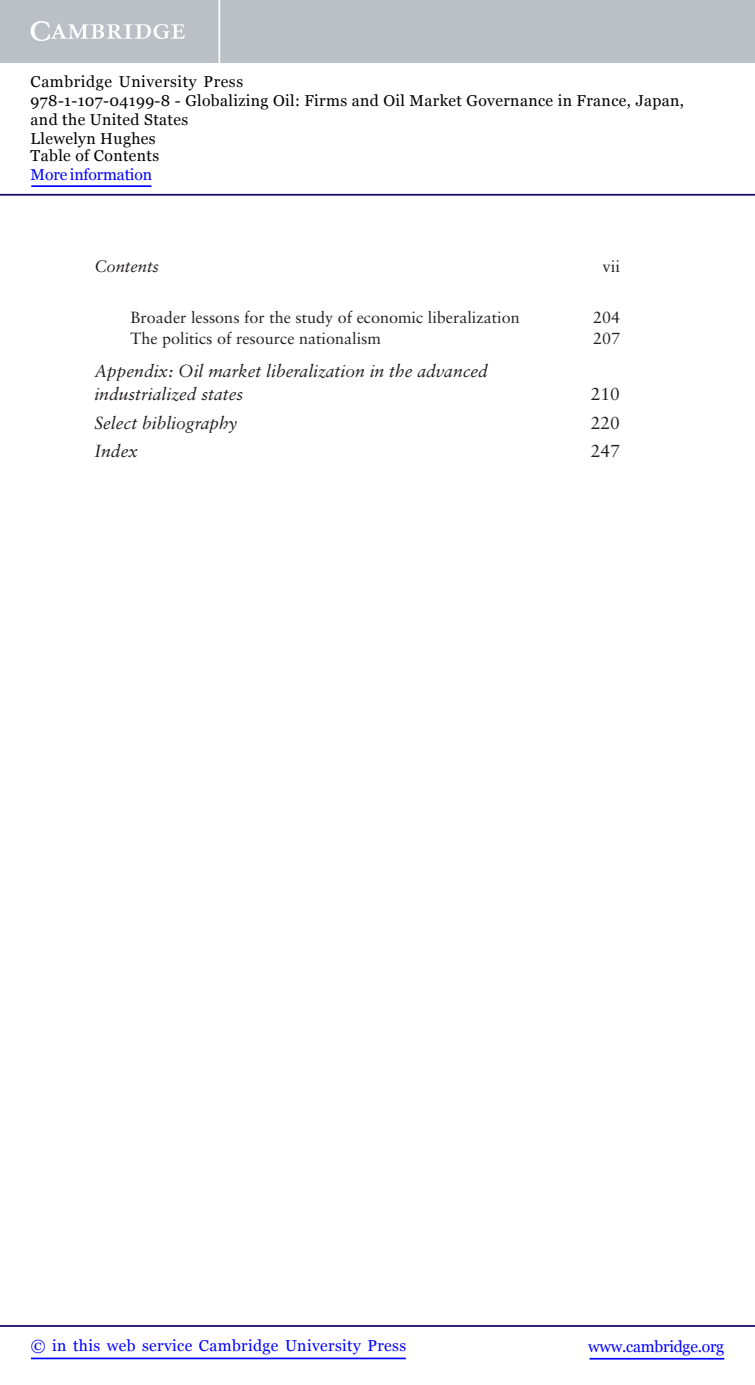
<style>
.page{position:relative;width:755px;height:1385px;background:#fff}
.page>*{position:absolute;margin:0;border:0;box-sizing:border-box;transform-origin:0 0}
.t1{font:italic 17.5px/22.8px "Sabon LT Std";color:#231f20}
.t2{font:17.5px "Sabon LT Std";color:#231f20}
.t3{font:italic 16.62px "Sabon LT Std";color:#231f20}
.t4{font:16.62px "Sabon LT Std";color:#231f20}
.t5{font:16.1px "Sabon LT Std";color:#231f20}
.t6{font:15.75px/18.6px "Georgia";letter-spacing:.025em;color:#000}
.t7{font:15.75px "Georgia";letter-spacing:.025em;color:#00f}
.t8{font:15.75px "Georgia";letter-spacing:-.015em;color:#00f}
.t9{font:15.75px "Georgia";letter-spacing:-.01em;color:#00f}
</style>
<div class="page">
<hr style="left:589px;top:1358px;width:134px;height:1px;background:#00f">
<hr style="left:0;top:1325px;width:754px;height:2px;background:#150666">
<hr style="left:31px;top:1357px;width:374px;height:2px;background:#00f">
<div style="left:0;top:0;width:754px;height:63px;background:#bac0c6"></div>
<svg style="left:31px;top:21px;width:154px;height:20px"></svg>
<hr style="left:218px;top:0;width:2px;height:63px;background:#fff">
<hr style="left:0;top:194px;width:754px;height:2px;background:#150666">
<hr style="left:31px;top:185px;width:120px;height:2px;background:#00f">
<p class="t6" style="left:31px;top:72px;width:654px">Cambridge University Press<br>978-1-107-04199-8 - Globalizing Oil: Firms and Oil Market Governance in France, Japan, and the United States<br>Llewelyn Hughes<br>Table of Contents</p>
<p class="t9" style="left:31px;top:166px;width:123px">More information</p>
<p class="t3" style="left:94px;top:259px;width:66px">Contents</p>
<p class="t4" style="left:602px;top:259px;width:19px">vii</p>
<p class="t5" style="left:131px;top:311px;width:390px">Broader lessons for the study of economic liberalization</p>
<p class="t5" style="left:592px;top:311px;width:29px">204</p>
<p class="t5" style="left:131px;top:332px;width:252px">The politics of resource nationalism</p>
<p class="t5" style="left:592px;top:332px;width:29px">207</p>
<p class="t1" style="left:94px;top:361px;width:395px">Appendix: Oil market liberalization in the advanced industrialized states</p>
<p class="t2" style="left:590px;top:387px;width:31px">210</p>
<p class="t1" style="left:94px;top:413px;width:144px">Select bibliography</p>
<p class="t2" style="left:590px;top:415px;width:31px">220</p>
<p class="t1" style="left:94px;top:441px;width:45px">Index</p>
<p class="t2" style="left:590px;top:444px;width:31px">247</p>
<p class="t7" style="left:31px;top:1337px;width:376px">© in this web service Cambridge University Press</p>
<p class="t8" style="left:587px;top:1337px;width:137px">www.cambridge.org</p>
</div>
